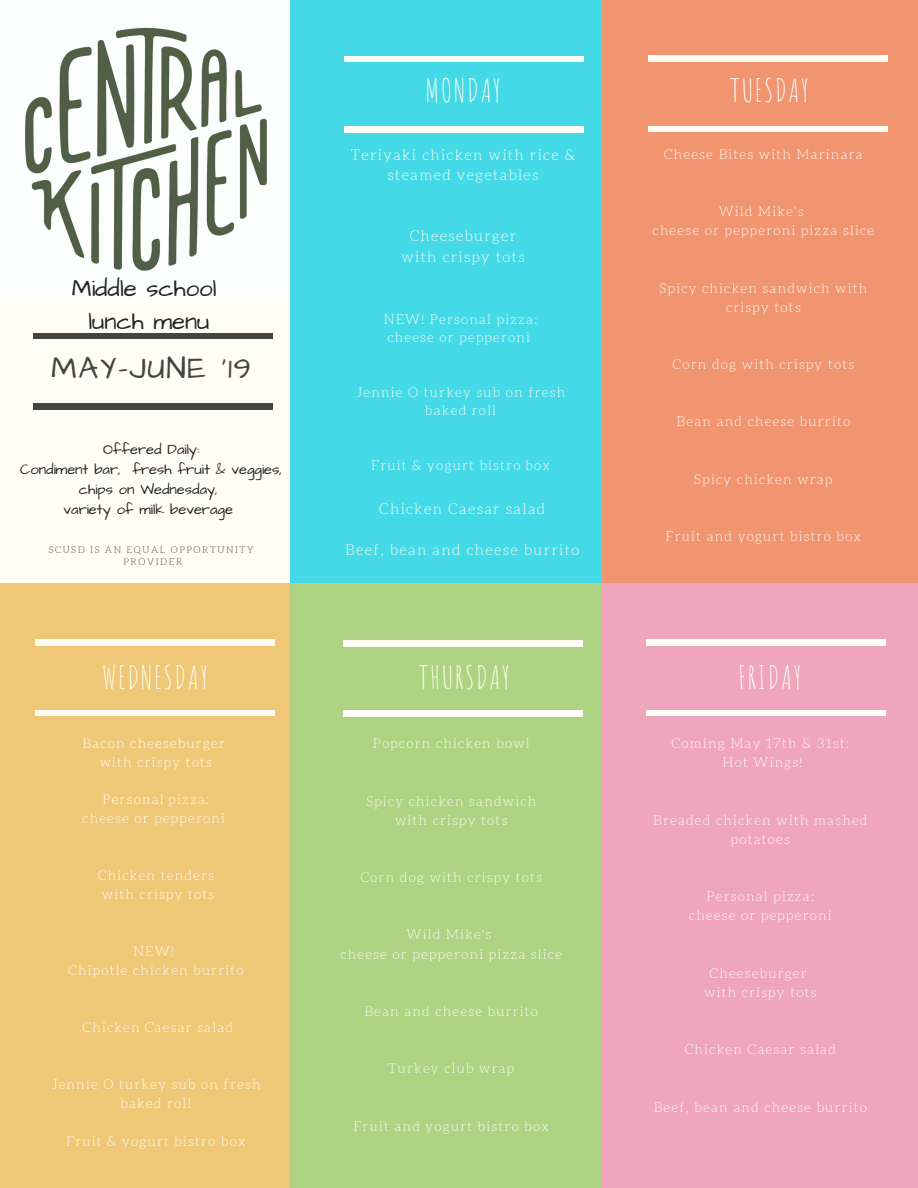
<style>
.page{position:relative;width:918px;height:1188px;background:#fff}
.page>*{position:absolute;margin:0;border:0;box-sizing:border-box;transform-origin:0 0}
.t1{font:31.2px "Amatic SC";letter-spacing:.05em;color:#fffef5}
.t2{font:31.2px "Architects Daughter";letter-spacing:.05em;color:#444440}
.t3{font:24.15px/32.7px "Architects Daughter";color:#222;text-align:center}
.t4{font:300 14.85px/20.4px "Aleo";letter-spacing:.09em;color:#fffef5;text-align:center}
.t5{font:14.7px/20.1px "Architects Daughter";color:#222;text-align:center}
.t6{font:300 13.5px/19px "Aleo";letter-spacing:.09em;color:#fffef5;text-align:center}
.t7{font:300 9.3px/12.3px "Aleo";letter-spacing:.17em;color:#444440;text-align:center}
</style>
<div class="page">
<div style="left:0;top:0;width:291px;height:583px;background:#fffef5"></div>
<div style="left:290px;top:0;width:313px;height:592px;background:#44d9e6"></div>
<div style="left:603px;top:0;width:315px;height:605px;background:#f19470"></div>
<div style="left:0;top:583px;width:291px;height:605px;background:#eec877"></div>
<div style="left:290px;top:583px;width:313px;height:605px;background:#add383"></div>
<div style="left:603px;top:583px;width:315px;height:605px;background:#eea5bd"></div>
<div style="left:344px;top:127px;width:240px;height:5px;background:#fffef5"></div>
<div style="left:344px;top:56px;width:240px;height:6px;background:#fffef5"></div>
<div style="left:648px;top:126px;width:240px;height:6px;background:#fffef5"></div>
<div style="left:648px;top:56px;width:240px;height:5px;background:#fffef5"></div>
<div style="left:343px;top:640px;width:240px;height:6px;background:#fffef5"></div>
<div style="left:343px;top:711px;width:240px;height:6px;background:#fffef5"></div>
<div style="left:647px;top:640px;width:239px;height:5px;background:#fffef5"></div>
<div style="left:647px;top:710px;width:239px;height:6px;background:#fffef5"></div>
<div style="left:35px;top:710px;width:240px;height:6px;background:#fffef5"></div>
<div style="left:35px;top:640px;width:240px;height:5px;background:#fffef5"></div>
<div style="left:33px;top:333px;width:240px;height:6px;background:#444440"></div>
<div style="left:33px;top:404px;width:240px;height:5px;background:#444440"></div>
<img style="left:25px;top:27px;width:242px;height:244px">
<h1 class="t1" style="left:425px;top:70px;width:77px">MONDAY</h1>
<h1 class="t1" style="left:730px;top:71px;width:80px">TUESDAY</h1>
<h2 class="t3" style="left:72px;top:273px;width:146px">Middle school lunch menu</h2>
<h1 class="t2" style="left:51px;top:348px;width:202px">MAY-JUNE '19</h1>
<p class="t5" style="left:20px;top:440px;width:263px">Offered Daily:<br>Condiment bar, fresh fruit &amp; veggies, chips on Wednesday,<br>variety of milk beverage</p>
<p class="t7" style="left:49px;top:544px;width:206px">SCUSD IS AN EQUAL OPPORTUNITY<br>PROVIDER</p>
<p class="t4" style="left:351px;top:145px;width:226px">Teriyaki chicken with rice &amp; steamed vegetables</p>
<p class="t4" style="left:401px;top:226px;width:125px">Cheeseburger with crispy tots</p>
<p class="t6" style="left:384px;top:311px;width:155px;line-height:18.1px;text-align:left">NEW! Personal pizza: cheese or pepperoni</p>
<p class="t6" style="left:356px;top:383px;width:210px;line-height:18.1px">Jennie O turkey sub on fresh baked roll</p>
<p class="t6" style="left:371px;top:456px;width:180px">Fruit &amp; yogurt bistro box</p>
<p class="t4" style="left:379px;top:499px;width:167px">Chicken Caesar salad</p>
<p class="t4" style="left:345px;top:540px;width:235px">Beef, bean and cheese burrito</p>
<p class="t6" style="left:664px;top:145px;width:200px">Cheese Bites with Marinara</p>
<p class="t6" style="left:653px;top:202px;width:223px">Wild Mike's<br>cheese or pepperoni pizza slice</p>
<p class="t6" style="left:660px;top:278px;width:209px">Spicy chicken sandwich with crispy tots</p>
<p class="t6" style="left:673px;top:355px;width:183px">Corn dog with crispy tots</p>
<p class="t6" style="left:677px;top:412px;width:175px">Bean and cheese burrito</p>
<p class="t6" style="left:694px;top:469px;width:140px">Spicy chicken wrap</p>
<p class="t6" style="left:666px;top:527px;width:197px">Fruit and yogurt bistro box</p>
<h1 class="t1" style="left:102px;top:657px;width:108px">WEDNESDAY</h1>
<h1 class="t1" style="left:419px;top:657px;width:93px">THURSDAY</h1>
<h1 class="t1" style="left:738px;top:657px;width:65px">FRIDAY</h1>
<p class="t6" style="left:82px;top:733px;width:144px">Bacon cheeseburger with crispy tots</p>
<p class="t6" style="left:82px;top:790px;width:144px">Personal pizza: cheese or pepperoni</p>
<p class="t6" style="left:98px;top:866px;width:118px">Chicken tenders with crispy tots</p>
<p class="t6" style="left:68px;top:942px;width:177px">NEW!<br>Chipotle chicken burrito</p>
<p class="t6" style="left:83px;top:1018px;width:152px">Chicken Caesar salad</p>
<p class="t6" style="left:51px;top:1075px;width:211px">Jennie O turkey sub on fresh baked roll</p>
<p class="t6" style="left:66px;top:1132px;width:181px">Fruit &amp; yogurt bistro box</p>
<p class="t6" style="left:373px;top:734px;width:158px">Popcorn chicken bowl</p>
<p class="t6" style="left:366px;top:791px;width:172px">Spicy chicken sandwich with crispy tots</p>
<p class="t6" style="left:360px;top:868px;width:183px">Corn dog with crispy tots</p>
<p class="t6" style="left:340px;top:925px;width:223px">Wild Mike's<br>cheese or pepperoni pizza slice</p>
<p class="t6" style="left:364px;top:1002px;width:175px">Bean and cheese burrito</p>
<p class="t6" style="left:388px;top:1059px;width:128px">Turkey club wrap</p>
<p class="t6" style="left:353px;top:1116px;width:197px">Fruit and yogurt bistro box</p>
<p class="t6" style="left:672px;top:734px;width:179px">Coming May 17th &amp; 31st:<br>Hot Wings!</p>
<p class="t6" style="left:653px;top:810px;width:216px">Breaded chicken with mashed potatoes</p>
<p class="t6" style="left:689px;top:887px;width:144px">Personal pizza: cheese or pepperoni</p>
<p class="t6" style="left:704px;top:963px;width:114px">Cheeseburger with crispy tots</p>
<p class="t6" style="left:685px;top:1040px;width:153px">Chicken Caesar salad</p>
<p class="t6" style="left:654px;top:1097px;width:215px">Beef, bean and cheese burrito</p>
</div>
